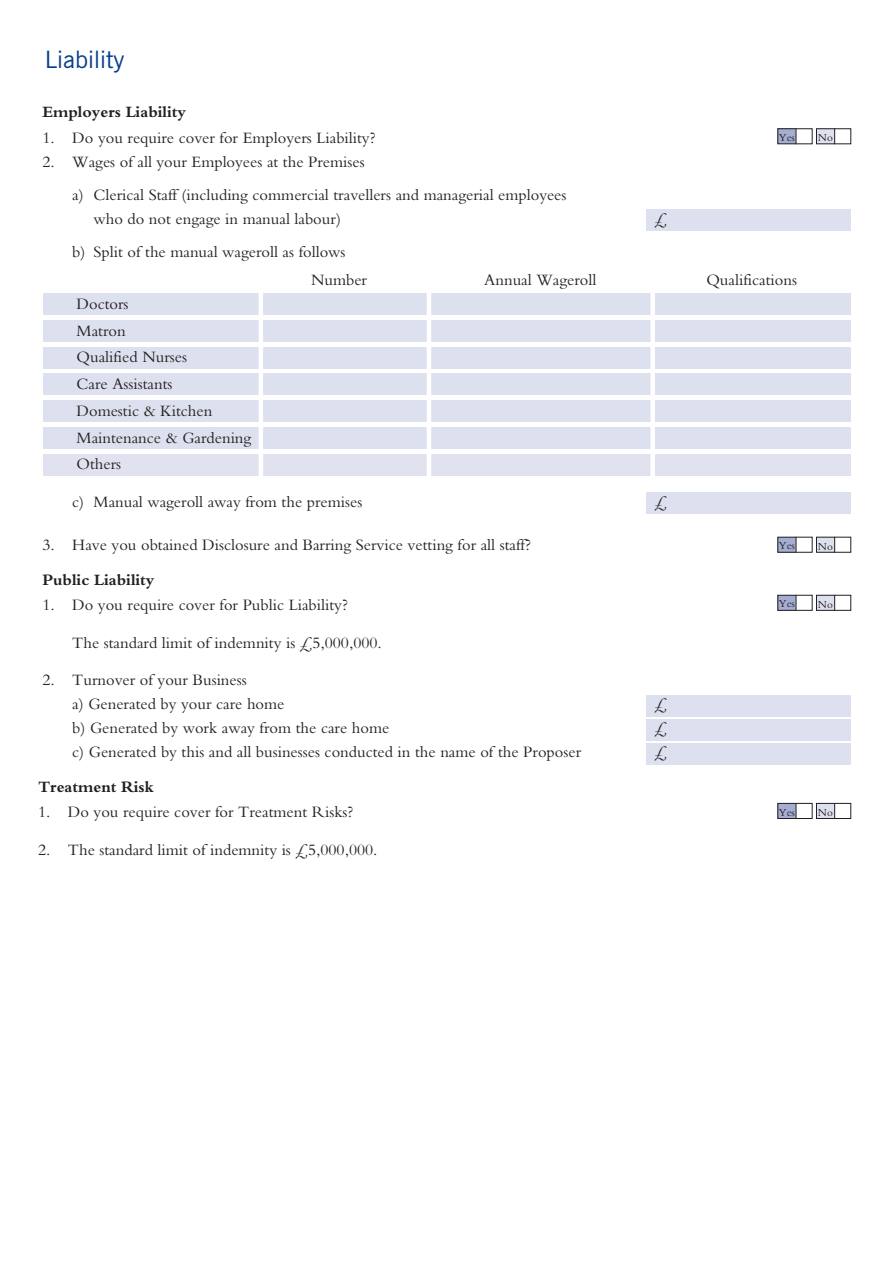
<style>
.page{position:relative;width:893px;height:1263px;background:#fff}
.page>*{position:absolute;margin:0;border:0;box-sizing:border-box;transform-origin:0 0}
.t1{font:24px "News Gothic BT";color:#083e89}
.t2{font:16.5px/26.7px "M Bembo";color:#231f20}
.t3{font:700 16.5px "M Bembo";color:#231f20}
.t4{font:11.25px "M Bembo";color:#231f20}
</style>
<div class="page">
<div style="left:646px;top:695px;width:204px;height:21px;background:#dde0ee"></div>
<div style="left:43px;top:427px;width:807px;height:21px;background:#dde0ee"></div>
<div style="left:43px;top:454px;width:807px;height:21px;background:#e0e3ef"></div>
<div style="left:646px;top:492px;width:204px;height:22px;background:#dde0ee"></div>
<div style="left:646px;top:719px;width:204px;height:21px;background:#dde0ee"></div>
<div style="left:646px;top:743px;width:204px;height:21px;background:#dde0ee"></div>
<div style="left:43px;top:400px;width:807px;height:22px;background:#dde0ee"></div>
<div style="left:43px;top:374px;width:807px;height:21px;background:#dde0ee"></div>
<div style="left:43px;top:347px;width:807px;height:21px;background:#dde0ee"></div>
<div style="left:43px;top:320px;width:807px;height:22px;background:#dde0ee"></div>
<div style="left:43px;top:294px;width:807px;height:21px;background:#dde0ee"></div>
<div style="left:646px;top:210px;width:204px;height:21px;background:#dde0ee"></div>
<hr style="left:427px;top:280px;width:4px;height:199px;background:#fff">
<hr style="left:259px;top:280px;width:4px;height:200px;background:#fff">
<div style="left:650px;top:289px;width:5px;height:189px;background:#fff"></div>
<div style="left:778px;top:128px;width:18px;height:16px;background:#a5add1"></div>
<div style="left:777px;top:128px;width:35px;height:16px;border:1px solid #231f20"></div>
<div style="left:816px;top:129px;width:19px;height:15px;background:#dde0ee"></div>
<svg style="left:796px;top:128px;width:1px;height:16px"></svg>
<div style="left:816px;top:128px;width:35px;height:16px;border:1px solid #231f20"></div>
<svg style="left:834px;top:128px;width:1px;height:16px"></svg>
<div style="left:778px;top:537px;width:18px;height:15px;background:#a5add1"></div>
<div style="left:777px;top:537px;width:35px;height:16px;border:1px solid #231f20"></div>
<div style="left:816px;top:537px;width:19px;height:16px;background:#dde0ee"></div>
<svg style="left:796px;top:537px;width:1px;height:16px"></svg>
<div style="left:816px;top:537px;width:35px;height:16px;border:1px solid #231f20"></div>
<svg style="left:834px;top:537px;width:1px;height:16px"></svg>
<div style="left:778px;top:595px;width:18px;height:15px;background:#a5add1"></div>
<div style="left:777px;top:595px;width:35px;height:16px;border:1px solid #231f20"></div>
<div style="left:816px;top:595px;width:19px;height:16px;background:#dde0ee"></div>
<svg style="left:796px;top:595px;width:1px;height:16px"></svg>
<div style="left:816px;top:595px;width:35px;height:16px;border:1px solid #231f20"></div>
<svg style="left:834px;top:595px;width:1px;height:16px"></svg>
<div style="left:778px;top:803px;width:18px;height:16px;background:#a5add1"></div>
<div style="left:777px;top:803px;width:35px;height:16px;border:1px solid #231f20"></div>
<div style="left:816px;top:803px;width:19px;height:16px;background:#dde0ee"></div>
<svg style="left:796px;top:803px;width:1px;height:16px"></svg>
<div style="left:816px;top:803px;width:35px;height:16px;border:1px solid #231f20"></div>
<svg style="left:834px;top:803px;width:1px;height:16px"></svg>
<h1 class="t1" style="left:45px;top:51px;width:81px">Liability</h1>
<p class="t3" style="left:43px;top:107px;width:145px">Employers Liability</p>
<p class="t2" style="left:43px;top:126px;width:335px">1. Do you require cover for Employers Liability?</p>
<p class="t2" style="left:72px;top:147px;width:496px;line-height:32.8px;text-indent:-30px">2. Wages of all your Employees at the Premises<br>a) Clerical Staff (including commercial travellers and managerial employees</p>
<p class="t2" style="left:94px;top:207px;width:249px">who do not engage in manual labour)</p>
<p class="t2" style="left:655px;top:207px;width:14px">£</p>
<p class="t2" style="left:311px;top:239px;width:58px;line-height:28.5px;text-indent:-239px">b) Split of the manual wageroll as follows<br>Number</p>
<p class="t4" style="left:779px;top:134px;width:18px">Yes</p>
<p class="t4" style="left:818px;top:134px;width:17px">No</p>
<p class="t2" style="left:484px;top:268px;width:114px">Annual Wageroll</p>
<p class="t2" style="left:706px;top:268px;width:92px">Qualifications</p>
<p class="t2" style="left:77px;top:292px;width:176px">Doctors<br>Matron<br>Qualified Nurses<br>Care Assistants<br>Domestic &amp; Kitchen<br>Maintenance &amp; Gardening<br>Others</p>
<p class="t2" style="left:72px;top:490px;width:292px">c) Manual wageroll away from the premises</p>
<p class="t2" style="left:655px;top:490px;width:14px">£</p>
<p class="t2" style="left:43px;top:534px;width:490px">3. Have you obtained Disclosure and Barring Service vetting for all staff?</p>
<p class="t3" style="left:43px;top:575px;width:114px">Public Liability</p>
<p class="t2" style="left:42px;top:594px;width:307px">1. Do you require cover for Public Liability?</p>
<p class="t2" style="left:72px;top:631px;width:311px">The standard limit of indemnity is £5,000,000.</p>
<p class="t2" style="left:72px;top:670px;width:214px;line-height:24px;text-indent:-30px">2. Turnover of your Business<br>a) Generated by your care home</p>
<p class="t2" style="left:654px;top:692px;width:14px">£</p>
<p class="t2" style="left:72px;top:716px;width:319px">b) Generated by work away from the care home</p>
<p class="t2" style="left:654px;top:716px;width:14px">£</p>
<p class="t2" style="left:72px;top:741px;width:510px">c) Generated by this and all businesses conducted in the name of the Proposer</p>
<p class="t2" style="left:654px;top:741px;width:14px">£</p>
<p class="t3" style="left:38px;top:782px;width:117px">Treatment Risk</p>
<p class="t2" style="left:38px;top:801px;width:317px">1. Do you require cover for Treatment Risks?</p>
<p class="t2" style="left:38px;top:838px;width:341px">2. The standard limit of indemnity is £5,000,000.</p>
<p class="t4" style="left:779px;top:542px;width:18px">Yes</p>
<p class="t4" style="left:818px;top:542px;width:17px">No</p>
<p class="t4" style="left:779px;top:600px;width:18px">Yes</p>
<p class="t4" style="left:818px;top:601px;width:17px">No</p>
<p class="t4" style="left:779px;top:808px;width:18px">Yes</p>
<p class="t4" style="left:818px;top:809px;width:17px">No</p>
</div>
